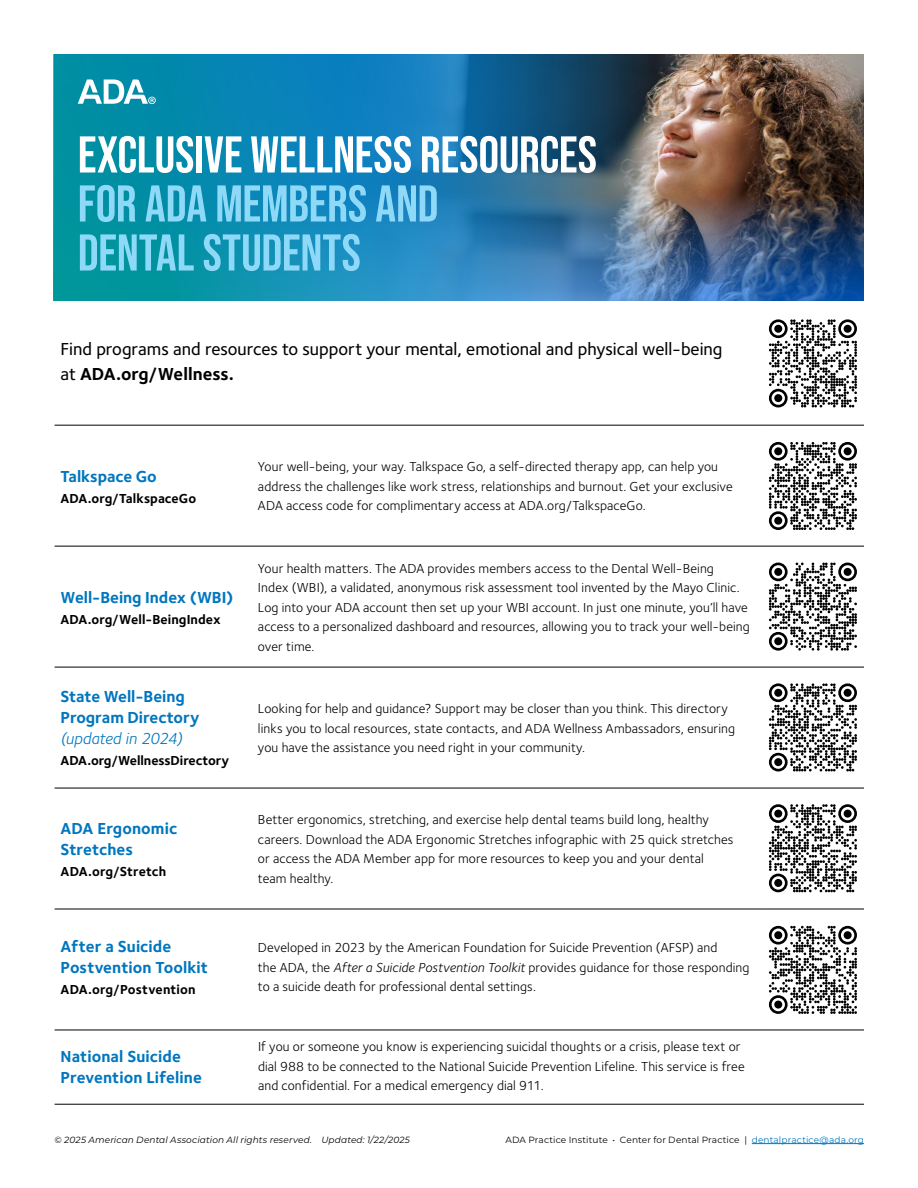
<style>
.page{position:relative;width:918px;height:1188px;background:#fff}
.page>*{position:absolute;margin:0;border:0;box-sizing:border-box;transform-origin:0 0}
.t1{font:51.6px/49.1px "Bebas Neue";letter-spacing:-.005em;color:#8ed8f8}
.t2{font:51.6px "Bebas Neue";color:#fff}
.t3{font:500 18px/25.5px "Foundry Sterling";color:#000}
.t4{font:700 16.5px/21px "Foundry Sterling";color:#0076be}
.t5{font:italic 16.5px "Foundry Sterling";letter-spacing:-.005em;color:#0076be}
.t6{font:13.5px/19.5px "Foundry Sterling";letter-spacing:.01em;color:#000}
.t7{font:700 13.5px "Foundry Sterling";color:#000}
.t8{font:9px "Montserrat";letter-spacing:.015em;color:#000}
.t9{font:italic 9px "Montserrat";letter-spacing:.015em;color:#000}
.s1{font-weight:700}
.s2{font-style:italic}
.s3{color:#0076be}
</style>
<div class="page">
<hr style="left:55px;top:425px;width:197px;height:1px;background:#000">
<hr style="left:252px;top:425px;width:509px;height:1px;background:#000">
<hr style="left:761px;top:425px;width:103px;height:1px;background:#000">
<hr style="left:55px;top:546px;width:197px;height:1px;background:#000">
<hr style="left:252px;top:546px;width:509px;height:1px;background:#000">
<hr style="left:761px;top:546px;width:103px;height:1px;background:#000">
<hr style="left:55px;top:667px;width:197px;height:1px;background:#000">
<hr style="left:252px;top:667px;width:509px;height:1px;background:#000">
<hr style="left:761px;top:667px;width:103px;height:1px;background:#000">
<hr style="left:55px;top:788px;width:197px;height:1px;background:#000">
<hr style="left:252px;top:788px;width:509px;height:1px;background:#000">
<hr style="left:761px;top:788px;width:103px;height:1px;background:#000">
<hr style="left:55px;top:909px;width:197px;height:1px;background:#000">
<hr style="left:252px;top:909px;width:509px;height:1px;background:#000">
<hr style="left:761px;top:909px;width:103px;height:1px;background:#000">
<hr style="left:55px;top:1030px;width:197px;height:1px;background:#000">
<hr style="left:252px;top:1030px;width:509px;height:1px;background:#000">
<hr style="left:761px;top:1030px;width:103px;height:1px;background:#000">
<hr style="left:55px;top:1104px;width:197px;height:1px;background:#000">
<hr style="left:252px;top:1104px;width:509px;height:1px;background:#000">
<hr style="left:761px;top:1104px;width:103px;height:1px;background:#000">
<svg style="left:769px;top:319px;width:88px;height:88px"></svg>
<svg style="left:769px;top:442px;width:88px;height:88px"></svg>
<svg style="left:769px;top:683px;width:88px;height:88px"></svg>
<svg style="left:769px;top:563px;width:88px;height:88px"></svg>
<svg style="left:769px;top:926px;width:88px;height:88px"></svg>
<svg style="left:769px;top:804px;width:88px;height:88px"></svg>
<hr style="left:752px;top:1143px;width:112px;height:1px;background:#0076be">
<img style="left:53px;top:54px;width:811px;height:246px">
<svg style="left:78px;top:79px;width:78px;height:25px"></svg>
<h1 class="t2" style="left:78px;top:125px;width:521px">EXCLUSIVE WELLNESS RESOURCES</h1>
<h1 class="t1" style="left:78px;top:179px;width:362px">FOR ADA MEMBERS AND<br>DENTAL STUDENTS</h1>
<h2 class="t3" style="left:60px;top:336px;width:664px">Find programs and resources to support your mental, emotional and physical well-being at <span class="s1">ADA.org/Wellness.</span></h2>
<p class="t4" style="left:61px;top:466px;width:98px">Talkspace Go</p>
<p class="t7" style="left:61px;top:490px;width:137px">ADA.org/TalkspaceGo</p>
<p class="t4" style="left:61px;top:587px;width:174px">Well-Being Index (WBI)</p>
<p class="t7" style="left:61px;top:611px;width:162px">ADA.org/Well-BeingIndex</p>
<p class="t4" style="left:61px;top:687px;width:141px">State Well-Being<br>Program Directory</p>
<p class="t5" style="left:61px;top:729px;width:123px">(updated in 2024)</p>
<p class="t7" style="left:61px;top:753px;width:170px">ADA.org/WellnessDirectory</p>
<p class="t4" style="left:61px;top:819px;width:118px">ADA Ergonomic<br>Stretches</p>
<p class="t7" style="left:61px;top:863px;width:107px">ADA.org/Stretch</p>
<p class="t4" style="left:61px;top:937px;width:149px">After a Suicide<br>Postvention Toolkit</p>
<p class="t7" style="left:61px;top:981px;width:137px">ADA.org/Postvention</p>
<p class="t6" style="left:258px;top:457px;width:476px">Your well-being, your way. Talkspace Go, a self-directed therapy app, can help you address the challenges like work stress, relationships and burnout. Get your exclusive<br>ADA access code for complimentary access at ADA.org/TalkspaceGo.</p>
<p class="t6" style="left:258px;top:558px;width:493px">Your health matters. The ADA provides members access to the Dental Well-Being<br>Index (WBI), a validated, anonymous risk assessment tool invented by the Mayo Clinic.<br>Log into your ADA account then set up your WBI account. In just one minute, you’ll have access to a personalized dashboard and resources, allowing you to track your well-being over time.</p>
<p class="t6" style="left:258px;top:699px;width:479px">Looking for help and guidance? Support may be closer than you think. This directory links you to local resources, state contacts, and ADA Wellness Ambassadors, ensuring you have the assistance you need right in your community.</p>
<p class="t6" style="left:258px;top:810px;width:477px">Better ergonomics, stretching, and exercise help dental teams build long, healthy careers. Download the ADA Ergonomic Stretches infographic with 25 quick stretches or access the ADA Member app for more resources to keep you and your dental team healthy.</p>
<p class="t6" style="left:258px;top:938px;width:493px">Developed in 2023 by the American Foundation for Suicide Prevention (AFSP) and<br>the ADA, the <span class="s2">After a Suicide Postvention Toolkit</span> provides guidance for those responding to a suicide death for professional dental settings.</p>
<p class="t4" style="left:61px;top:1046px;width:143px">National Suicide<br>Prevention Lifeline</p>
<p class="t6" style="left:258px;top:1037px;width:488px">If you or someone you know is experiencing suicidal thoughts or a crisis, please text or dial 988 to be connected to the National Suicide Prevention Lifeline. This service is free and confidential. For a medical emergency dial 911.</p>
<p class="t9" style="left:55px;top:1133px;width:357px">© 2025 American Dental Association All rights reserved. Updated: 1/22/2025</p>
<p class="t8" style="left:505px;top:1133px;width:360px">ADA Practice Institute • Center for Dental Practice | <span class="s3">dentalpractice@ada.org</span></p>
</div>
